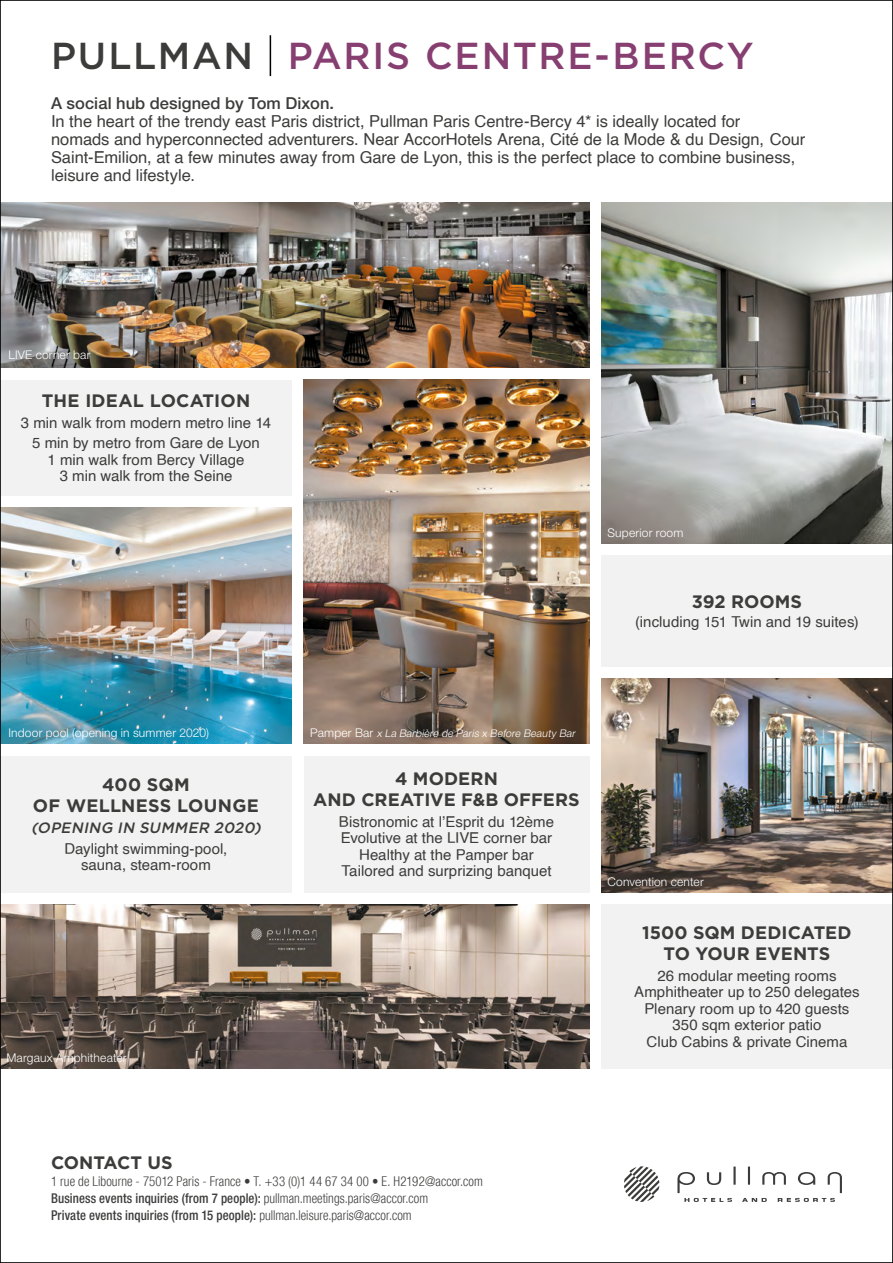
<style>
.page{position:relative;width:893px;height:1263px;background:#fff}
.page>*{position:absolute;margin:0;border:0;box-sizing:border-box;transform-origin:0 0}
.t1{font:500 37.5px "Gotham";letter-spacing:.045em;color:#873f71}
.t2{font:700 18px/21px "Gotham";letter-spacing:.005em;color:#3c3c3b;text-align:center}
.t3{font:16.5px/18px "Helvetica";letter-spacing:-.005em;color:#3c3c3b}
.t4{font:500 16.5px "Helvetica Neue";letter-spacing:.005em;color:#3c3c3b}
.t5{font:15px/16.5px "Helvetica";color:#3c3c3b;text-align:center}
.t6{font:italic 500 15px "Gotham";color:#3c3c3b}
.t7{font:300 condensed 13.5px/17.1px "Helvetica Neue";letter-spacing:.005em;color:#3c3c3b;scale:.95 1}
.t8{font:300 12px "Helvetica Neue";letter-spacing:.015em;color:#fff}
.t9{font:italic 300 10.5px "Helvetica Neue";color:#fff}
.s1{color:#3c3c3b}
.s2{font-style:normal;font-size:12px}
.s3{font-weight:500}
</style>
<div class="page">
<img style="left:2px;top:203px;width:587px;height:165px">
<img style="left:601px;top:203px;width:290px;height:340px">
<img style="left:304px;top:380px;width:285px;height:363px">
<img style="left:2px;top:904px;width:587px;height:164px">
<img style="left:601px;top:679px;width:290px;height:213px">
<img style="left:2px;top:507px;width:290px;height:237px">
<div style="left:0;top:380px;width:292px;height:115px;background:#f2f2f2"></div>
<div style="left:601px;top:555px;width:292px;height:112px;background:#f2f2f2"></div>
<div style="left:601px;top:904px;width:292px;height:164px;background:#f2f2f2"></div>
<div style="left:304px;top:756px;width:285px;height:136px;background:#f2f2f2"></div>
<svg style="left:677px;top:1166px;width:59px;height:36px"></svg>
<svg style="left:742px;top:1166px;width:100px;height:36px"></svg>
<svg style="left:624px;top:1166px;width:35px;height:36px"></svg>
<div style="left:0;top:756px;width:292px;height:136px;background:#f2f2f2"></div>
<hr style="left:270px;top:35px;width:1px;height:41px;background:#000">
<h1 class="t1" style="left:51px;top:31px;width:704px"><span class="s1">PULLMAN</span> PARIS CENTRE-BERCY</h1>
<p class="t4" style="left:51px;top:93px;width:285px">A social hub designed by Tom Dixon.</p>
<p class="t3" style="left:51px;top:112px;width:756px">In the heart of the trendy east Paris district, Pullman Paris Centre-Bercy 4* is ideally located for<br>nomads and hyperconnected adventurers. Near AccorHotels Arena, Cité de la Mode &amp; du Design, Cour Saint-Emilion, at a few minutes away from Gare de Lyon, this is the perfect place to combine business, leisure and lifestyle.</p>
<p class="t8" style="left:9px;top:348px;width:83px">LIVE corner bar</p>
<p class="t2" style="left:42px;top:390px;width:210px">THE IDEAL LOCATION</p>
<p class="t5" style="left:21px;top:412px;width:252px;line-height:20.7px">3 min walk from modern metro line 14<br>5 min by metro from Gare de Lyon</p>
<p class="t5" style="left:48px;top:452px;width:198px">1 min walk from Bercy Village<br>3 min walk from the Seine</p>
<p class="t8" style="left:608px;top:525px;width:77px">Superior room</p>
<p class="t2" style="left:692px;top:591px;width:112px">392 ROOMS</p>
<p class="t5" style="left:635px;top:614px;width:225px">(including 151 Twin and 19 suites)</p>
<p class="t8" style="left:9px;top:726px;width:202px">Indoor pool (opening in summer 2020)</p>
<p class="t2" style="left:33px;top:774px;width:228px">400 SQM<br>OF WELLNESS LOUNGE</p>
<p class="t6" style="left:31px;top:818px;width:235px">(OPENING IN SUMMER 2020)</p>
<p class="t5" style="left:64px;top:840px;width:165px">Daylight swimming-pool, sauna, steam-room</p>
<p class="t8" style="left:6px;top:1050px;width:122px">Margaux Amphitheater</p>
<p class="t9" style="left:310px;top:727px;width:269px"><span class="s2">P a m p e r B a r</span> x La Barbière de Paris x Before Beauty Bar</p>
<p class="t2" style="left:313px;top:768px;width:268px">4 MODERN<br>AND CREATIVE F&amp;B OFFERS</p>
<p class="t5" style="left:339px;top:813px;width:217px">Bistronomic at l’Esprit du 12ème<br>Evolutive at the LIVE corner bar<br>Healthy at the Pamper bar<br>Tailored and surprizing banquet</p>
<p class="t8" style="left:608px;top:874px;width:98px">Convention center</p>
<p class="t2" style="left:642px;top:922px;width:211px">1500 SQM DEDICATED<br>TO YOUR EVENTS</p>
<p class="t5" style="left:634px;top:968px;width:227px">26 modular meeting rooms<br>Amphitheater up to 250 delegates<br>Plenary room up to 420 guests<br>350 sqm exterior patio<br>Club Cabins &amp; private Cinema</p>
<p class="t2" style="left:51px;top:1152px;width:123px">CONTACT US</p>
<p class="t7" style="left:51px;top:1173px;width:456px">1 rue de Libourne - 75012 Paris - France • T. +33 (0)1 44 67 34 00 • E. H2192@accor.com<br><span class="s3">Business events inquiries (from 7 people):</span> pullman.meetings.paris@accor.com<br><span class="s3">Private events inquiries (from 15 people):</span> pullman.leisure.paris@accor.com</p>
</div>
